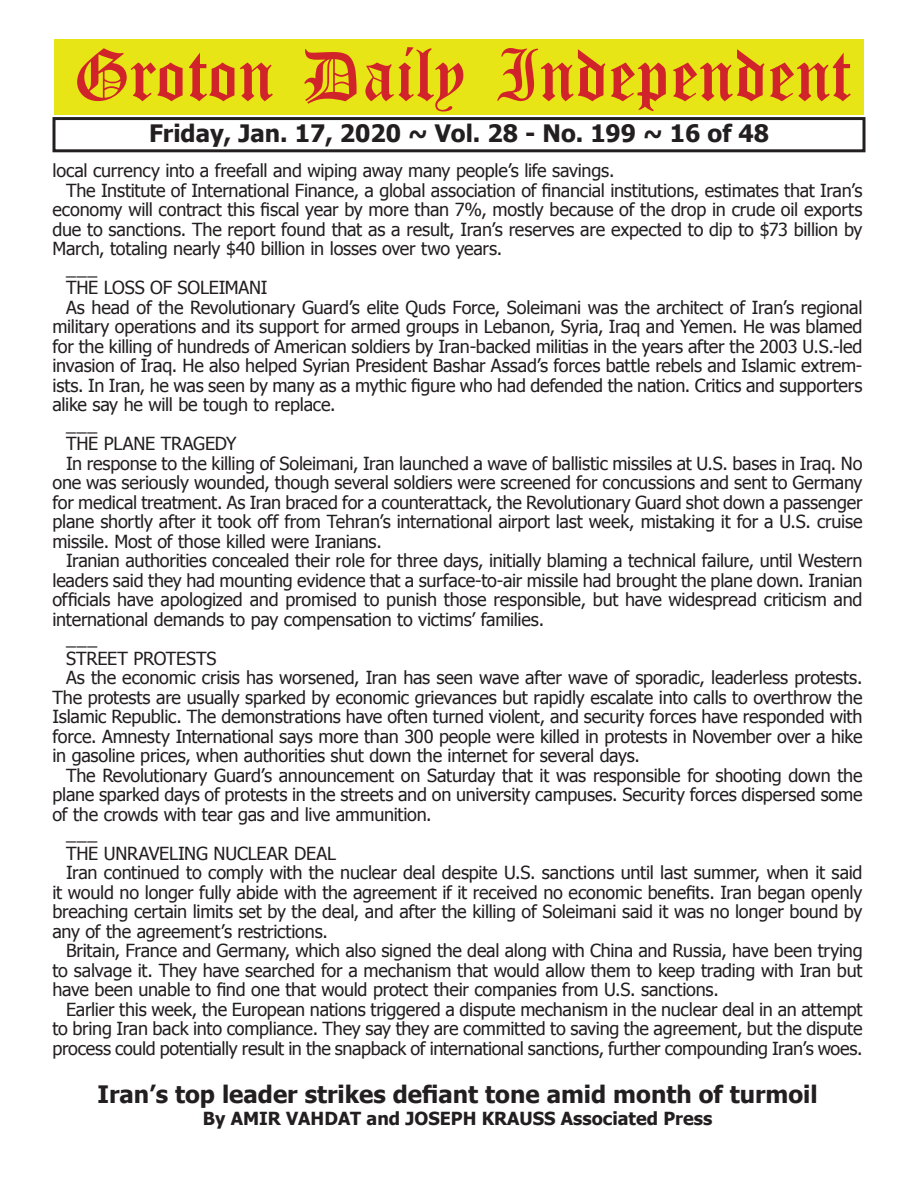
<style>
.page{position:relative;width:918px;height:1188px;background:#fff}
.page>*{position:absolute;margin:0;border:0;box-sizing:border-box;transform-origin:0 0}
.t1{font:54px "Old English Five";color:#d1232a}
.t2{font:700 24px "Tahoma";color:#231f20}
.t3{font:18px "Tahoma";letter-spacing:-.015em;color:#231f20}
.t4{font:700 18px "Tahoma";color:#231f20}
</style>
<div class="page">
<div style="left:52px;top:117px;width:814px;height:35px;border:3px solid #231f20"></div>
<div style="left:54px;top:40px;width:810px;height:75px;background:#e7e515"></div>
<h1 class="t1" style="left:73px;top:50px;width:779px">Groton Daily Independent</h1>
<h2 class="t2" style="left:149px;top:116px;width:622px">Friday, Jan. 17, 2020 ~ Vol. 28 - No. 199 ~ 16 of 48</h2>
<p class="t3" style="left:52px;top:159px;width:563px">local currency into a freefall and wiping away many people’s life savings.</p>
<p class="t3" style="left:66px;top:178px;width:798px">The Institute of International Finance, a global association of financial institutions, estimates that Iran’s</p>
<p class="t3" style="left:52px;top:198px;width:811px">economy will contract this fiscal year by more than 7%, mostly because of the drop in crude oil exports</p>
<p class="t3" style="left:52px;top:217px;width:812px">due to sanctions. The report found that as a result, Iran’s reserves are expected to dip to $73 billion by</p>
<p class="t3" style="left:52px;top:237px;width:451px">March, totaling nearly $40 billion in losses over two years.</p>
<p class="t3" style="left:66px;top:256px;width:33px">___</p>
<p class="t3" style="left:66px;top:276px;width:203px">THE LOSS OF SOLEIMANI</p>
<p class="t3" style="left:66px;top:295px;width:798px">As head of the Revolutionary Guard’s elite Quds Force, Soleimani was the architect of Iran’s regional</p>
<p class="t3" style="left:52px;top:315px;width:812px">military operations and its support for armed groups in Lebanon, Syria, Iraq and Yemen. He was blamed</p>
<p class="t3" style="left:52px;top:334px;width:812px">for the killing of hundreds of American soldiers by Iran-backed militias in the years after the 2003 U.S.-led</p>
<p class="t3" style="left:52px;top:354px;width:811px">invasion of Iraq. He also helped Syrian President Bashar Assad’s forces battle rebels and Islamic extrem-</p>
<p class="t3" style="left:52px;top:373px;width:811px">ists. In Iran, he was seen by many as a mythic figure who had defended the nation. Critics and supporters</p>
<p class="t3" style="left:52px;top:393px;width:285px">alike say he will be tough to replace.</p>
<p class="t3" style="left:66px;top:412px;width:33px">___</p>
<p class="t3" style="left:66px;top:432px;width:172px">THE PLANE TRAGEDY</p>
<p class="t3" style="left:66px;top:451px;width:798px">In response to the killing of Soleimani, Iran launched a wave of ballistic missiles at U.S. bases in Iraq. No</p>
<p class="t3" style="left:52px;top:471px;width:811px">one was seriously wounded, though several soldiers were screened for concussions and sent to Germany</p>
<p class="t3" style="left:52px;top:490px;width:812px">for medical treatment. As Iran braced for a counterattack, the Revolutionary Guard shot down a passenger</p>
<p class="t3" style="left:52px;top:510px;width:812px">plane shortly after it took off from Tehran’s international airport last week, mistaking it for a U.S. cruise</p>
<p class="t3" style="left:52px;top:529px;width:331px">missile. Most of those killed were Iranians.</p>
<p class="t3" style="left:66px;top:549px;width:798px">Iranian authorities concealed their role for three days, initially blaming a technical failure, until Western</p>
<p class="t3" style="left:52px;top:568px;width:812px">leaders said they had mounting evidence that a surface-to-air missile had brought the plane down. Iranian</p>
<p class="t3" style="left:52px;top:588px;width:812px">officials have apologized and promised to punish those responsible, but have widespread criticism and</p>
<p class="t3" style="left:52px;top:607px;width:493px">international demands to pay compensation to victims’ families.</p>
<p class="t3" style="left:66px;top:627px;width:33px">___</p>
<p class="t3" style="left:66px;top:646px;width:152px">STREET PROTESTS</p>
<p class="t3" style="left:66px;top:666px;width:798px">As the economic crisis has worsened, Iran has seen wave after wave of sporadic, leaderless protests.</p>
<p class="t3" style="left:52px;top:685px;width:812px">The protests are usually sparked by economic grievances but rapidly escalate into calls to overthrow the</p>
<p class="t3" style="left:52px;top:705px;width:812px">Islamic Republic. The demonstrations have often turned violent, and security forces have responded with</p>
<p class="t3" style="left:52px;top:724px;width:811px">force. Amnesty International says more than 300 people were killed in protests in November over a hike</p>
<p class="t3" style="left:52px;top:744px;width:589px">in gasoline prices, when authorities shut down the internet for several days.</p>
<p class="t3" style="left:66px;top:763px;width:798px">The Revolutionary Guard’s announcement on Saturday that it was responsible for shooting down the</p>
<p class="t3" style="left:52px;top:783px;width:812px">plane sparked days of protests in the streets and on university campuses. Security forces dispersed some</p>
<p class="t3" style="left:52px;top:802px;width:381px">of the crowds with tear gas and live ammunition.</p>
<p class="t3" style="left:66px;top:822px;width:33px">___</p>
<p class="t3" style="left:66px;top:841px;width:272px">THE UNRAVELING NUCLEAR DEAL</p>
<p class="t3" style="left:66px;top:861px;width:798px">Iran continued to comply with the nuclear deal despite U.S. sanctions until last summer, when it said</p>
<p class="t3" style="left:52px;top:880px;width:811px">it would no longer fully abide with the agreement if it received no economic benefits. Iran began openly</p>
<p class="t3" style="left:52px;top:900px;width:811px">breaching certain limits set by the deal, and after the killing of Soleimani said it was no longer bound by</p>
<p class="t3" style="left:52px;top:919px;width:277px">any of the agreement’s restrictions.</p>
<p class="t3" style="left:66px;top:939px;width:798px">Britain, France and Germany, which also signed the deal along with China and Russia, have been trying</p>
<p class="t3" style="left:52px;top:958px;width:812px">to salvage it. They have searched for a mechanism that would allow them to keep trading with Iran but</p>
<p class="t3" style="left:52px;top:978px;width:668px">have been unable to find one that would protect their companies from U.S. sanctions.</p>
<p class="t3" style="left:66px;top:997px;width:798px">Earlier this week, the European nations triggered a dispute mechanism in the nuclear deal in an attempt</p>
<p class="t3" style="left:52px;top:1017px;width:812px">to bring Iran back into compliance. They say they are committed to saving the agreement, but the dispute</p>
<p class="t3" style="left:52px;top:1036px;width:812px">process could potentially result in the snapback of international sanctions, further compounding Iran’s woes.</p>
<h2 class="t2" style="left:97px;top:1078px;width:722px">Iran’s top leader strikes defiant tone amid month of turmoil</h2>
<p class="t4" style="left:203px;top:1106px;width:511px">By AMIR VAHDAT and JOSEPH KRAUSS Associated Press</p>
</div>
